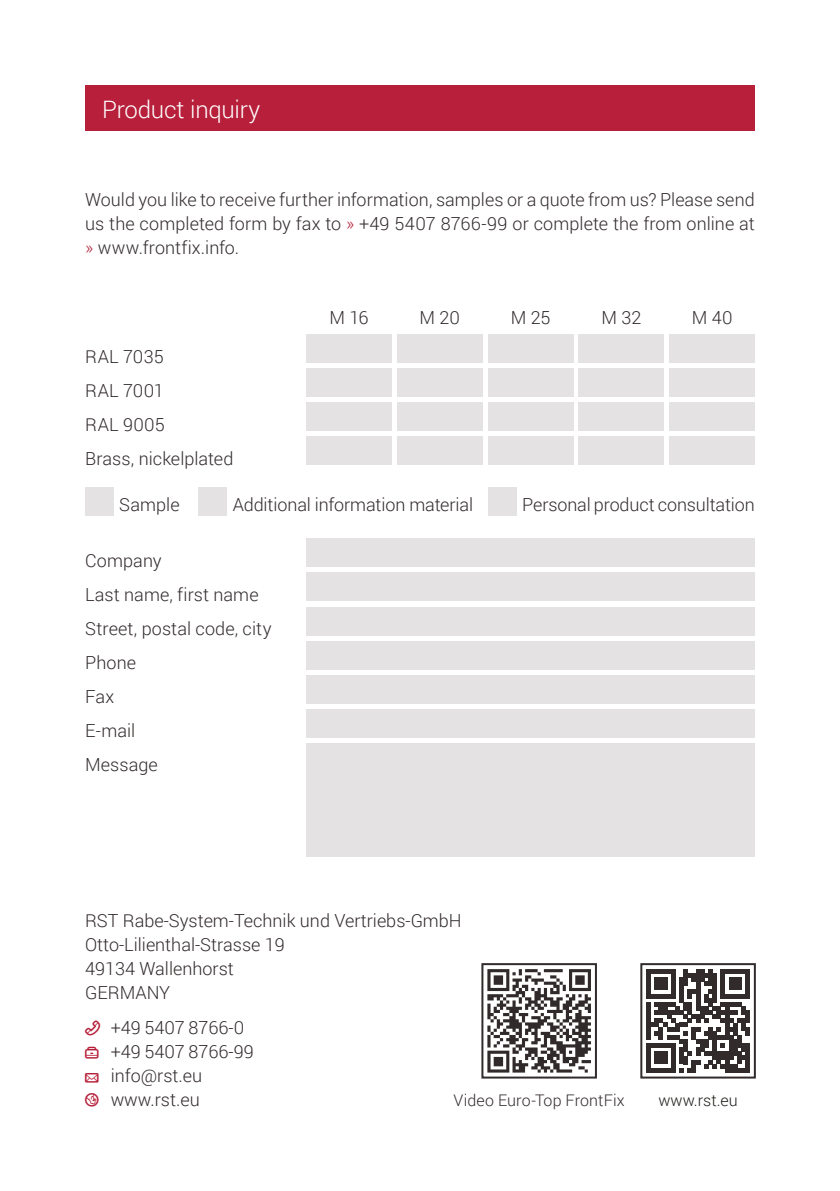
<style>
.page{position:relative;width:840px;height:1191px;background:#fff}
.page>*{position:absolute;margin:0;border:0;box-sizing:border-box;transform-origin:0 0}
.t1{font:300 24px "Roboto";letter-spacing:-.01em;color:#fff}
.t2{font:300 18px/24px "Roboto";color:#322b2c}
.t3{font:300 16px "Roboto";letter-spacing:.01em;color:#322b2c}
.t4{font:300 16px "Roboto";color:#1d1d1b}
.s1{color:#b71f3a}
</style>
<div class="page">
<svg style="left:646px;top:969px;width:103px;height:103px"></svg>
<div style="left:85px;top:85px;width:669px;height:45px;background:#b71f3a"></div>
<div style="left:306px;top:334px;width:85px;height:29px;background:#e4e2e3"></div>
<div style="left:306px;top:539px;width:448px;height:28px;background:#e4e2e3"></div>
<div style="left:306px;top:573px;width:448px;height:28px;background:#e4e2e3"></div>
<div style="left:306px;top:607px;width:448px;height:28px;background:#e4e2e3"></div>
<div style="left:306px;top:641px;width:448px;height:28px;background:#e4e2e3"></div>
<div style="left:306px;top:675px;width:448px;height:28px;background:#e4e2e3"></div>
<div style="left:306px;top:709px;width:448px;height:28px;background:#e4e2e3"></div>
<div style="left:306px;top:743px;width:448px;height:113px;background:#e4e2e3"></div>
<div style="left:85px;top:488px;width:28px;height:28px;background:#e4e2e3"></div>
<div style="left:198px;top:488px;width:29px;height:28px;background:#e4e2e3"></div>
<div style="left:488px;top:488px;width:28px;height:28px;background:#e4e2e3"></div>
<div style="left:488px;top:334px;width:85px;height:29px;background:#e4e2e3"></div>
<div style="left:488px;top:369px;width:85px;height:28px;background:#e4e2e3"></div>
<div style="left:397px;top:334px;width:85px;height:29px;background:#e4e2e3"></div>
<div style="left:397px;top:369px;width:85px;height:28px;background:#e4e2e3"></div>
<div style="left:578px;top:334px;width:85px;height:29px;background:#e4e2e3"></div>
<div style="left:578px;top:369px;width:85px;height:28px;background:#e4e2e3"></div>
<svg style="left:487px;top:969px;width:103px;height:103px"></svg>
<div style="left:481px;top:963px;width:115px;height:115px;border:2px solid #322b2c"></div>
<div style="left:640px;top:963px;width:115px;height:115px;border:2px solid #322b2c"></div>
<div style="left:669px;top:334px;width:85px;height:29px;background:#e4e2e3"></div>
<div style="left:669px;top:369px;width:85px;height:28px;background:#e4e2e3"></div>
<div style="left:306px;top:369px;width:85px;height:28px;background:#e4e2e3"></div>
<div style="left:306px;top:403px;width:85px;height:28px;background:#e4e2e3"></div>
<div style="left:488px;top:403px;width:85px;height:28px;background:#e4e2e3"></div>
<div style="left:488px;top:437px;width:85px;height:28px;background:#e4e2e3"></div>
<div style="left:397px;top:403px;width:85px;height:28px;background:#e4e2e3"></div>
<div style="left:397px;top:437px;width:85px;height:28px;background:#e4e2e3"></div>
<div style="left:578px;top:403px;width:85px;height:28px;background:#e4e2e3"></div>
<div style="left:578px;top:437px;width:85px;height:28px;background:#e4e2e3"></div>
<div style="left:669px;top:403px;width:85px;height:28px;background:#e4e2e3"></div>
<div style="left:669px;top:437px;width:85px;height:28px;background:#e4e2e3"></div>
<div style="left:306px;top:437px;width:85px;height:28px;background:#e4e2e3"></div>
<h1 class="t1" style="left:102px;top:92px;width:160px">Product inquiry</h1>
<p class="t2" style="left:85px;top:187px;width:670px;text-align:justify">Would you like to receive further information, samples or a quote from us? Please send us the completed form by fax to <span class="s1">»</span> +49 5407 8766-99 or complete the from online at <span class="s1">»</span> www.frontfix.info.</p>
<p class="t2" style="left:85px;top:344px;width:80px">RAL 7035</p>
<p class="t2" style="left:85px;top:378px;width:80px">RAL 7001</p>
<p class="t2" style="left:85px;top:407px;width:150px;line-height:34px">RAL 9005<br>Brass, nickelplated</p>
<p class="t2" style="left:329px;top:305px;width:40px">M 16</p>
<p class="t2" style="left:419px;top:305px;width:42px">M 20</p>
<p class="t2" style="left:510px;top:305px;width:41px">M 25</p>
<p class="t2" style="left:601px;top:305px;width:42px">M 32</p>
<p class="t2" style="left:691px;top:305px;width:43px">M 40</p>
<p class="t2" style="left:119px;top:492px;width:62px">Sample</p>
<p class="t2" style="left:232px;top:492px;width:242px">Additional information material</p>
<p class="t2" style="left:522px;top:492px;width:234px">Personal product consultation</p>
<p class="t2" style="left:85px;top:543px;width:188px;line-height:34px">Company<br>Last name, first name<br>Street, postal code, city<br>Phone<br>Fax<br>E-mail<br>Message</p>
<p class="t2" style="left:85px;top:907px;width:378px">RST Rabe-System-Technik und Vertriebs-GmbH<br>Otto-Lilienthal-Strasse 19<br>49134 Wallenhorst<br>GERMANY</p>
<p class="t2" style="left:111px;top:1014px;width:144px">+49 5407 8766-0 +49 5407 8766-99 info@rst.eu www.rst.eu</p>
<p class="t3" style="left:453px;top:1089px;width:173px">Video Euro-Top FrontFix</p>
<p class="t4" style="left:658px;top:1089px;width:81px">www.rst.eu</p>
</div>
